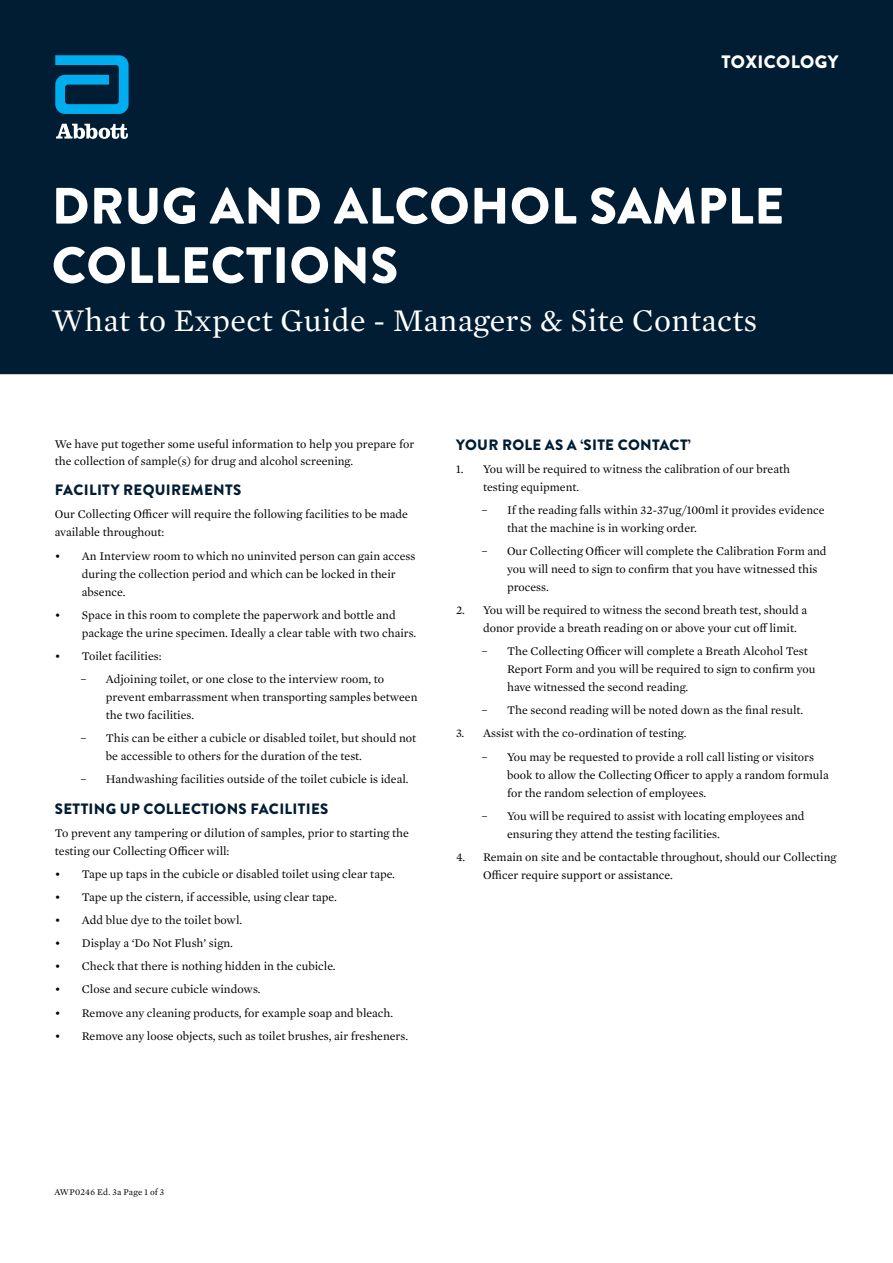
<style>
.page{position:relative;width:893px;height:1263px;background:#fff}
.page>*{position:absolute;margin:0;border:0;box-sizing:border-box;transform-origin:0 0}
.t1{font:900 51px/59.4px "Brandon Grotesque";letter-spacing:.01em;color:#fff}
.t2{font:32.25px "Mercury Text G1";letter-spacing:.01em;color:#fff}
.t3{font:900 18px "Brandon Grotesque";letter-spacing:.02em;color:#fff}
.t4{font:900 15px "Brandon Grotesque";letter-spacing:.02em;color:#001d34}
.t5{font:12px/18px "Mercury Text G1";color:#000}
.t6{font:9px "Mercury Text G1";letter-spacing:.02em;color:#000}
</style>
<div class="page">
<div style="left:0;top:0;width:893px;height:374px;background:#001d34"></div>
<svg style="left:55px;top:55px;width:74px;height:59px"></svg>
<svg style="left:56px;top:124px;width:72px;height:15px"></svg>
<h3 class="t3" style="left:721px;top:49px;width:118px">TOXICOLOGY</h3>
<h1 class="t1" style="left:52px;top:177px;width:734px">DRUG AND ALCOHOL SAMPLE<br>COLLECTIONS</h1>
<h2 class="t2" style="left:52px;top:297px;width:707px">What to Expect Guide - Managers &amp; Site Contacts</h2>
<p class="t5" style="left:55px;top:435px;width:361px;line-height:16.5px">We have put together some useful information to help you prepare for the collection of sample(s) for drug and alcohol screening.</p>
<p class="t4" style="left:55px;top:479px;width:188px">FACILITY REQUIREMENTS</p>
<p class="t5" style="left:55px;top:505px;width:355px">Our Collecting Officer will require the following facilities to be made available throughout:</p>
<p class="t5" style="left:82px;top:546px;width:335px;text-indent:-27px">• An Interview room to which no uninvited person can gain access during the collection period and which can be locked in their absence.</p>
<p class="t5" style="left:82px;top:605px;width:336px;text-indent:-27px">• Space in this room to complete the paperwork and bottle and package the urine specimen. Ideally a clear table with two chairs.</p>
<p class="t5" style="left:80px;top:644px;width:83px;line-height:23.1px;text-indent:-26px">• Toilet facilities: −</p>
<p class="t5" style="left:106px;top:669px;width:313px">Adjoining toilet, or one close to the interview room, to prevent embarrassment when transporting samples between the two facilities.</p>
<p class="t5" style="left:80px;top:728px;width:8px">−</p>
<p class="t5" style="left:106px;top:728px;width:312px">This can be either a cubicle or disabled toilet, but should not be accessible to others for the duration of the test.</p>
<p class="t5" style="left:80px;top:769px;width:8px">−</p>
<p class="t5" style="left:106px;top:769px;width:304px">Handwashing facilities outside of the toilet cubicle is ideal.</p>
<p class="t4" style="left:55px;top:798px;width:275px">SETTING UP COLLECTIONS FACILITIES</p>
<p class="t5" style="left:55px;top:823px;width:356px">To prevent any tampering or dilution of samples, prior to starting the testing our Collecting Officer will:</p>
<p class="t5" style="left:55px;top:864px;width:342px">• Tape up taps in the cubicle or disabled toilet using clear tape.</p>
<p class="t5" style="left:55px;top:887px;width:283px">• Tape up the cistern, if accessible, using clear tape.</p>
<p class="t5" style="left:55px;top:910px;width:189px">• Add blue dye to the toilet bowl.</p>
<p class="t5" style="left:55px;top:934px;width:180px">• Display a ‘Do Not Flush’ sign.</p>
<p class="t5" style="left:55px;top:957px;width:282px">• Check that there is nothing hidden in the cubicle.</p>
<p class="t5" style="left:55px;top:980px;width:207px">• Close and secure cubicle windows.</p>
<p class="t5" style="left:55px;top:1003px;width:340px">• Remove any cleaning products, for example soap and bleach.</p>
<p class="t5" style="left:55px;top:1026px;width:355px">• Remove any loose objects, such as toilet brushes, air fresheners.</p>
<p class="t4" style="left:456px;top:434px;width:236px">YOUR ROLE AS A ‘SITE CONTACT’</p>
<p class="t5" style="left:483px;top:459px;width:308px;text-indent:-27px">1. You will be required to witness the calibration of our breath testing equipment.</p>
<p class="t5" style="left:482px;top:500px;width:8px">−</p>
<p class="t5" style="left:507px;top:500px;width:319px">If the reading falls within 32-37ug/100ml it provides evidence that the machine is in working order.</p>
<p class="t5" style="left:482px;top:541px;width:8px">−</p>
<p class="t5" style="left:507px;top:541px;width:321px">Our Collecting Officer will complete the Calibration Form and you will need to sign to confirm that you have witnessed this process.</p>
<p class="t5" style="left:483px;top:600px;width:326px;text-indent:-27px">2. You will be required to witness the second breath test, should a donor provide a breath reading on or above your cut off limit.</p>
<p class="t5" style="left:482px;top:642px;width:8px">−</p>
<p class="t5" style="left:507px;top:642px;width:310px">The Collecting Officer will complete a Breath Alcohol Test<br>Report Form and you will be required to sign to confirm you have witnessed the second reading.</p>
<p class="t5" style="left:482px;top:701px;width:8px">−</p>
<p class="t5" style="left:507px;top:701px;width:298px">The second reading will be noted down as the final result.</p>
<p class="t5" style="left:482px;top:721px;width:206px;line-height:23.1px;text-indent:-26px">3. Assist with the co-ordination of testing. −</p>
<p class="t5" style="left:507px;top:747px;width:323px">You may be requested to provide a roll call listing or visitors book to allow the Collecting Officer to apply a random formula for the random selection of employees.</p>
<p class="t5" style="left:482px;top:806px;width:8px">−</p>
<p class="t5" style="left:507px;top:806px;width:299px">You will be required to assist with locating employees and ensuring they attend the testing facilities.</p>
<p class="t5" style="left:483px;top:847px;width:355px;text-indent:-27px">4. Remain on site and be contactable throughout, should our Collecting<br>Officer require support or assistance.</p>
<p class="t6" style="left:54px;top:1186px;width:111px">AWP0246 Ed. 3a Page 1 of 3</p>
</div>
